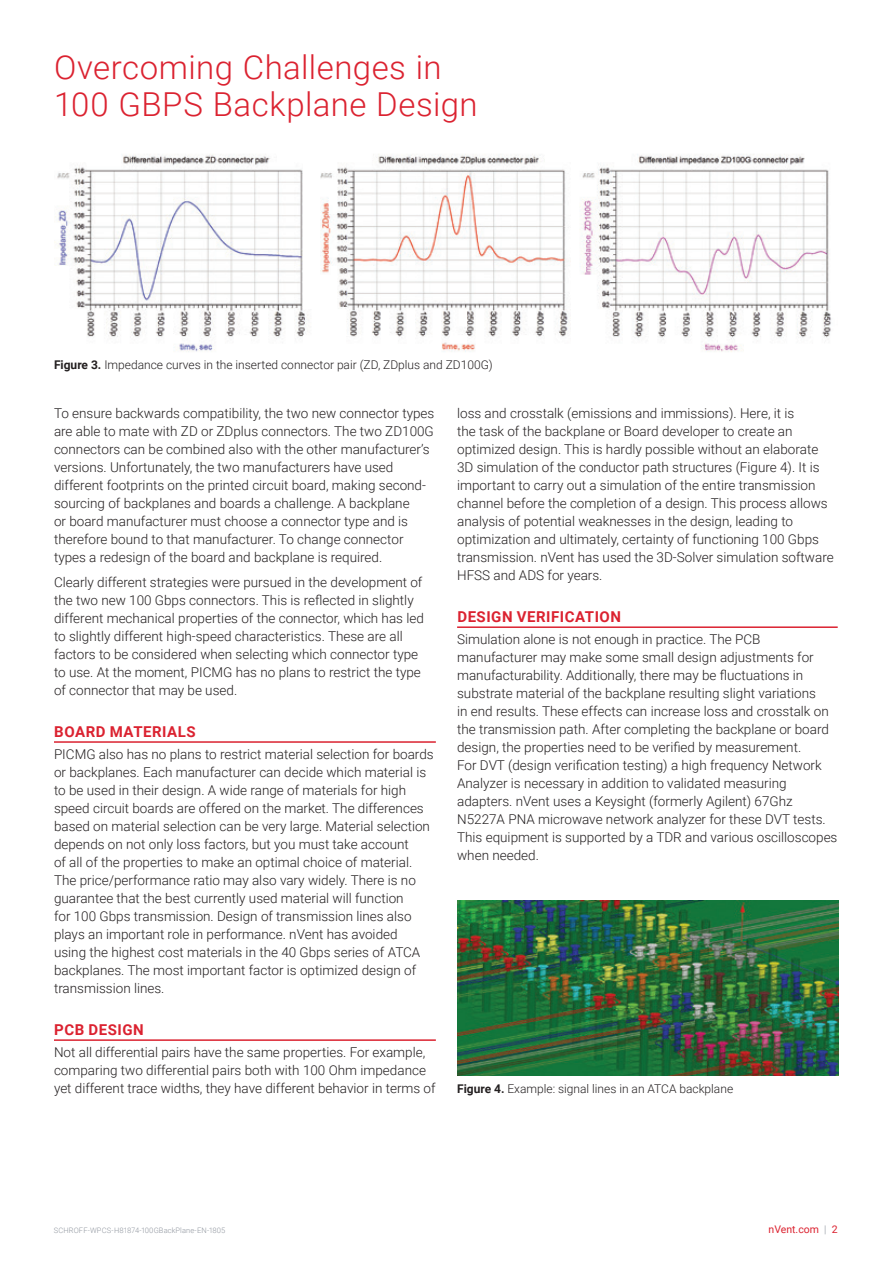
<style>
.page{position:relative;width:893px;height:1263px;background:#fff}
.page>*{position:absolute;margin:0;border:0;box-sizing:border-box;transform-origin:0 0}
.t1{font:300 33px/37.5px "Roboto";letter-spacing:.015em;color:#db2230}
.t2{font:700 15px "Roboto";letter-spacing:.035em;color:#db2230}
.t3{font:300 13.5px/18px "Roboto";color:#231f20}
.t4{font:300 12px "Roboto";color:#231f20}
.t5{font:10.5px "Roboto";color:#db2230}
.t6{font:300 7.5px "Roboto";letter-spacing:.015em;color:#8f959e}
.s1{font-weight:700}
.s2{font-weight:300;color:#8f959e}
</style>
<div class="page">
<hr style="left:54px;top:741px;width:382px;height:2px;background:#db2230">
<hr style="left:54px;top:1039px;width:382px;height:2px;background:#db2230">
<hr style="left:457px;top:626px;width:381px;height:2px;background:#db2230">
<img style="left:457px;top:901px;width:382px;height:175px">
<img style="left:55px;top:154px;width:776px;height:198px">
<h1 class="t1" style="left:54px;top:47px;width:425px">Overcoming Challenges in<br>100 GBPS Backplane Design</h1>
<p class="t4" style="left:54px;top:357px;width:440px"><span class="s1">Figure 3.</span> Impedance curves in the inserted connector pair (ZD, ZDplus and ZD100G)</p>
<p class="t3" style="left:54px;top:404px;width:382px">To ensure backwards compatibility, the two new connector types are able to mate with ZD or ZDplus connectors. The two ZD100G connectors can be combined also with the other manufacturer’s versions. Unfortunately, the two manufacturers have used different footprints on the printed circuit board, making second&shy;sourcing of backplanes and boards a challenge. A backplane<br>or board manufacturer must choose a connector type and is therefore bound to that manufacturer. To change connector types a redesign of the board and backplane is required.</p>
<p class="t3" style="left:54px;top:573px;width:371px">Clearly different strategies were pursued in the development of the two new 100 Gbps connectors. This is reflected in slightly different mechanical properties of the connector, which has led to slightly different high-speed characteristics. These are all factors to be considered when selecting which connector type to use. At the moment, PICMG has no plans to restrict the type of connector that may be used.</p>
<p class="t2" style="left:54px;top:721px;width:143px">BOARD MATERIALS</p>
<p class="t3" style="left:54px;top:745px;width:381px">PICMG also has no plans to restrict material selection for boards or backplanes. Each manufacturer can decide which material is to be used in their design. A wide range of materials for high speed circuit boards are offered on the market. The differences based on material selection can be very large. Material selection depends on not only loss factors, but you must take account<br>of all of the properties to make an optimal choice of material.<br>The price/performance ratio may also vary widely. There is no guarantee that the best currently used material will function<br>for 100 Gbps transmission. Design of transmission lines also plays an important role in performance. nVent has avoided<br>using the highest cost materials in the 40 Gbps series of ATCA backplanes. The most important factor is optimized design of transmission lines.</p>
<p class="t2" style="left:54px;top:1019px;width:91px">PCB DESIGN</p>
<p class="t3" style="left:54px;top:1043px;width:383px">Not all differential pairs have the same properties. For example, comparing two differential pairs both with 100 Ohm impedance yet different trace widths, they have different behavior in terms of</p>
<p class="t3" style="left:457px;top:404px;width:378px">loss and crosstalk (emissions and immissions). Here, it is<br>the task of the backplane or Board developer to create an optimized design. This is hardly possible without an elaborate 3D simulation of the conductor path structures (Figure 4). It is important to carry out a simulation of the entire transmission channel before the completion of a design. This process allows analysis of potential weaknesses in the design, leading to optimization and ultimately, certainty of functioning 100 Gbps transmission. nVent has used the 3D-Solver simulation software HFSS and ADS for years.</p>
<p class="t2" style="left:457px;top:606px;width:165px">DESIGN VERIFICATION</p>
<p class="t3" style="left:457px;top:630px;width:382px">Simulation alone is not enough in practice. The PCB manufacturer may make some small design adjustments for manufacturability. Additionally, there may be fluctuations in substrate material of the backplane resulting slight variations<br>in end results. These effects can increase loss and crosstalk on the transmission path. After completing the backplane or board design, the properties need to be verified by measurement.<br>For DVT (design verification testing) a high frequency Network Analyzer is necessary in addition to validated measuring adapters. nVent uses a Keysight (formerly Agilent) 67Ghz N5227A PNA microwave network analyzer for these DVT tests.<br>This equipment is supported by a TDR and various oscilloscopes when needed.</p>
<p class="t4" style="left:457px;top:1080px;width:278px"><span class="s1">Figure 4.</span> Example: signal lines in an ATCA backplane</p>
<p class="t6" style="left:54px;top:1225px;width:173px">SCHROFF-WPCS-H81874-100GBackPlane-EN-1805</p>
<p class="t5" style="left:769px;top:1222px;width:71px">nVent.com <span class="s2">|</span> 2</p>
</div>
